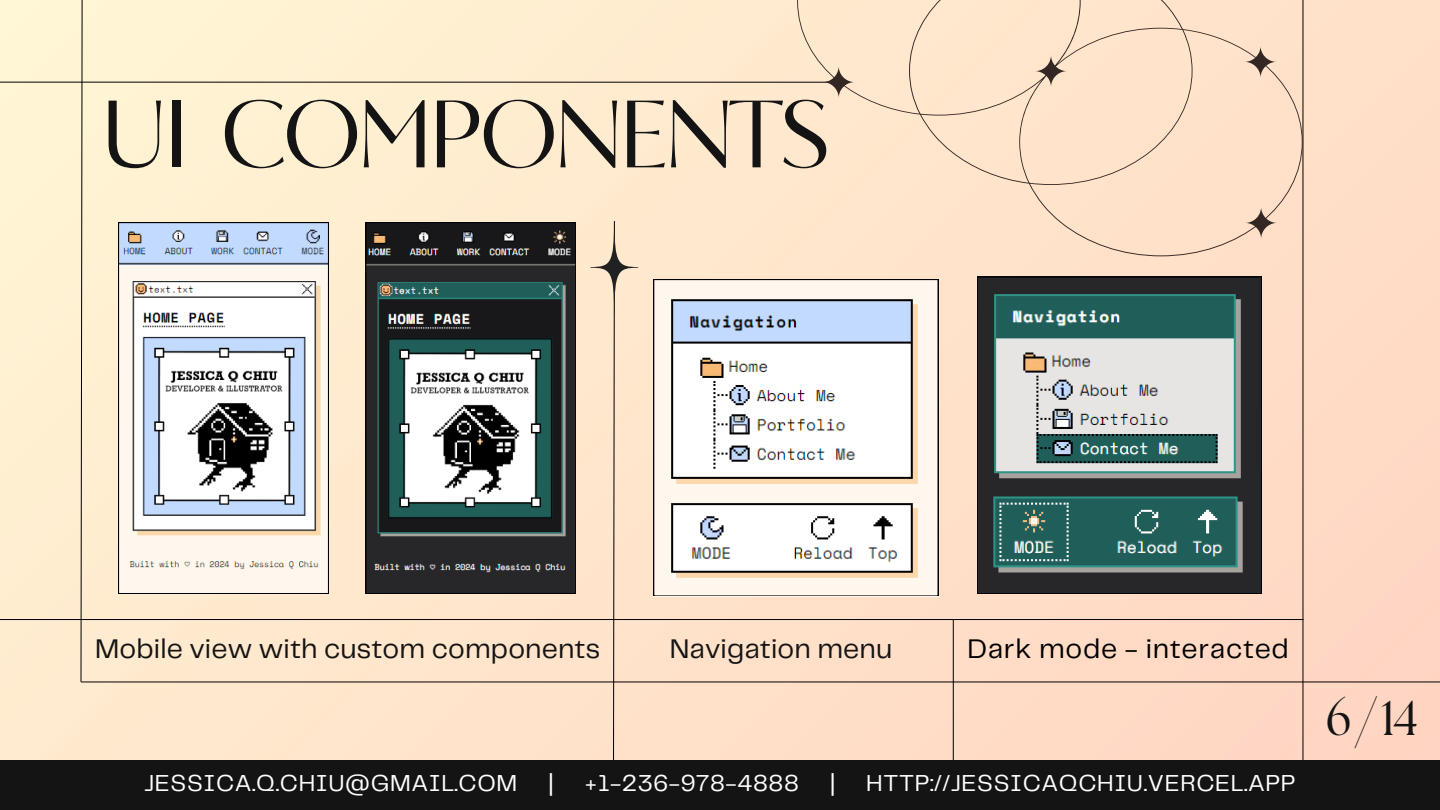
<style>
.page{position:relative;width:1440px;height:810px;background:#fff}
.page>*{position:absolute;margin:0;border:0;box-sizing:border-box;transform-origin:0 0}
.t1{font:95.3px "Circe Contrast";letter-spacing:-.04em;color:#141414}
.t2{font:48.5px "The Seasons";color:#141414}
.t3{font:28px "Telegraf";letter-spacing:.005em;color:#141414}
.t4{font:28px "Telegraf";letter-spacing:.025em;color:#000}
.t5{font:24px "Telegraf";letter-spacing:.025em;color:#fff}
</style>
<div class="page">
<div style="left:0;top:0;width:1440px;height:810px;background:linear-gradient(to right,#fef1d2,#fbd3c0)"></div>
<hr style="left:81px;top:682px;width:1359px;height:1px;background:#000">
<hr style="left:1303px;top:0;width:1px;height:810px;background:#000">
<svg style="left:80px;top:0;width:3px;height:682px;background:#a99f8b"></svg>
<hr style="left:0;top:82px;width:830px;height:1px;background:#000">
<div style="left:797px;top:0;width:506px;height:256px;background:#ffe4cb"></div>
<svg style="left:1035px;top:55px;width:32px;height:32px"></svg>
<svg style="left:1245px;top:207px;width:32px;height:32px"></svg>
<svg style="left:1244px;top:46px;width:33px;height:32px"></svg>
<svg style="left:823px;top:66px;width:32px;height:32px"></svg>
<svg style="left:118px;top:222px;width:210px;height:372px"></svg>
<svg style="left:366px;top:222px;width:210px;height:372px"></svg>
<hr style="left:0;top:619px;width:1303px;height:1px;background:#000">
<svg style="left:977px;top:277px;width:285px;height:316px;background:#707e7d"></svg>
<hr style="left:953px;top:620px;width:1px;height:162px;background:#000">
<svg style="left:654px;top:279px;width:284px;height:317px"></svg>
<img style="left:992px;top:495px;width:255px;height:80px">
<svg style="left:590px;top:221px;width:48px;height:540px;background:#edd5bd"></svg>
<div style="left:0;top:761px;width:1440px;height:49px;background:#141414"></div>
<p class="t1" style="left:100px;top:79px;width:731px">UI COMPONENTS</p>
<p class="t3" style="left:95px;top:636px;width:506px">Mobile view with custom components</p>
<p class="t3" style="left:670px;top:636px;width:224px">Navigation menu</p>
<h3 class="t4" style="left:967px;top:636px;width:323px">Dark mode - interacted</h3>
<h3 class="t5" style="left:144px;top:773px;width:375px">JESSICA.Q.CHIU@GMAIL.COM</h3>
<h3 class="t5" style="left:548px;top:773px;width:7px">|</h3>
<h3 class="t5" style="left:585px;top:773px;width:216px">+1-236-978-4888</h3>
<h3 class="t5" style="left:830px;top:773px;width:7px">|</h3>
<h3 class="t5" style="left:866px;top:773px;width:431px">HTTP://JESSICAQCHIU.VERCEL.APP</h3>
<h3 class="t2" style="left:1326px;top:696px;width:94px">6/14</h3>
</div>
